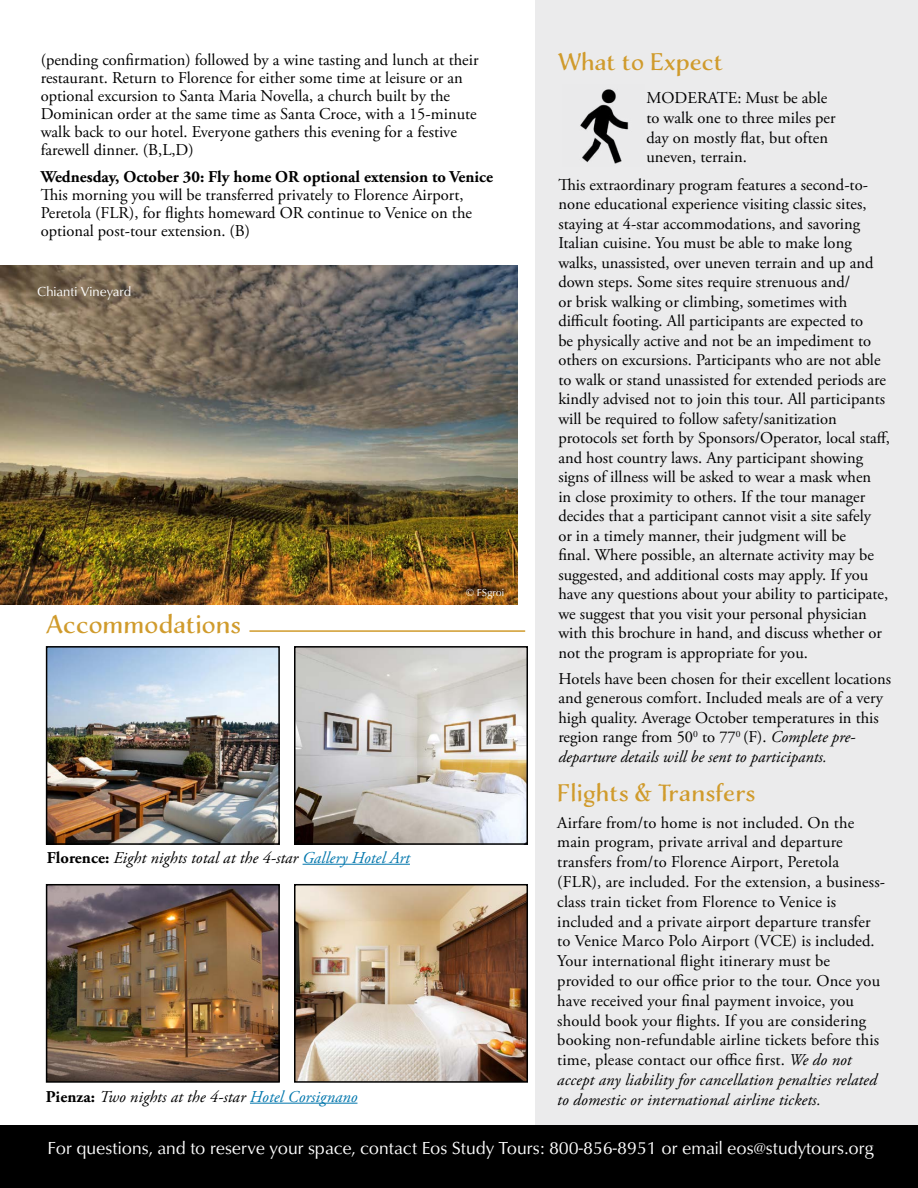
<style>
.page{position:relative;width:918px;height:1188px;background:#fff}
.page>*{position:absolute;margin:0;border:0;box-sizing:border-box;transform-origin:0 0}
.t1{font:25.5px "Adorn Roman";letter-spacing:.01em;color:#d09b2c}
.t2{font:24px "Adorn Roman";letter-spacing:.01em;color:#d09b2c}
.t3{font:18px "Classico URW";color:#fff}
.t4{font:16.5px/19.5px "Adobe Garamond Pro";color:#000}
.t5{font:italic 16.5px "Adobe Garamond Pro";letter-spacing:.005em;color:#000}
.t6{font:700 16.5px "Adobe Garamond Pro";color:#000}
.t7{font:13.5px "Classico URW";color:#fff}
.t8{font:10.5px "Classico URW";color:#fff}
.s1{font-weight:700;font-style:normal}
.s2{color:#0076ac}
.s3{font-style:italic}
</style>
<div class="page">
<div style="left:536px;top:0;width:382px;height:1126px;background:#ebebec"></div>
<div style="left:0;top:1126px;width:918px;height:62px;background:#000"></div>
<img style="left:580px;top:89px;width:49px;height:75px">
<img style="left:0;top:266px;width:518px;height:339px">
<img style="left:49px;top:649px;width:228px;height:193px">
<div style="left:46px;top:646px;width:234px;height:199px;border:2px solid #000"></div>
<img style="left:49px;top:887px;width:228px;height:193px">
<div style="left:46px;top:884px;width:234px;height:199px;border:2px solid #000"></div>
<img style="left:297px;top:649px;width:228px;height:193px">
<div style="left:294px;top:646px;width:234px;height:199px;border:2px solid #000"></div>
<img style="left:297px;top:887px;width:228px;height:193px">
<div style="left:294px;top:884px;width:234px;height:199px;border:2px solid #000"></div>
<hr style="left:303px;top:864px;width:107px;height:1px;background:#0076ac">
<hr style="left:250px;top:1103px;width:107px;height:1px;background:#0076ac">
<hr style="left:249px;top:630px;width:276px;height:2px;background:#d09b2c">
<p class="t4" style="left:41px;top:51px;width:439px;line-height:18px">(pending confirmation) followed by a wine tasting and lunch at their restaurant. Return to Florence for either some time at leisure or an optional excursion to Santa Maria Novella, a church built by the Dominican order at the same time as Santa Croce, with a 15-minute walk back to our hotel. Everyone gathers this evening for a festive farewell dinner. (B,L,D)</p>
<p class="t6" style="left:41px;top:167px;width:454px">Wednesday, October 30: Fly home OR optional extension to Venice</p>
<p class="t4" style="left:41px;top:186px;width:433px;line-height:18px">This morning you will be transferred privately to Florence Airport,<br>Peretola (FLR), for flights homeward OR continue to Venice on the optional post-tour extension. (B)</p>
<p class="t7" style="left:37px;top:281px;width:96px">Chianti Vineyard</p>
<h1 class="t1" style="left:46px;top:609px;width:196px">Accommodations</h1>
<p class="t8" style="left:466px;top:585px;width:40px">© FSgroi</p>
<p class="t5" style="left:47px;top:847px;width:365px"><span class="s1">Florence:</span> Eight nights total at the 4-star <span class="s2">Gallery Hotel Art</span></p>
<p class="t5" style="left:46px;top:1086px;width:313px"><span class="s1">Pienza:</span> Two nights at the 4-star <span class="s2">Hotel Corsignano</span></p>
<h2 class="t2" style="left:558px;top:47px;width:167px">What to Expect</h2>
<p class="t4" style="left:646px;top:88px;width:191px">MODERATE: Must be able to walk one to three miles per day on mostly flat, but often uneven, terrain.</p>
<p class="t4" style="left:558px;top:175px;width:333px">This extraordinary program features a second-to&shy;none educational experience visiting classic sites, staying at 4-star accommodations, and savoring Italian cuisine. You must be able to make long walks, unassisted, over uneven terrain and up and down steps. Some sites require strenuous and/<br>or brisk walking or climbing, sometimes with difficult footing. All participants are expected to<br>be physically active and not be an impediment to others on excursions. Participants who are not able to walk or stand unassisted for extended periods are kindly advised not to join this tour. All participants will be required to follow safety/sanitization protocols set forth by Sponsors/Operator, local staff, and host country laws. Any participant showing signs of illness will be asked to wear a mask when<br>in close proximity to others. If the tour manager decides that a participant cannot visit a site safely<br>or in a timely manner, their judgment will be<br>final. Where possible, an alternate activity may be suggested, and additional costs may apply. If you have any questions about your ability to participate, we suggest that you visit your personal physician with this brochure in hand, and discuss whether or not the program is appropriate for you.</p>
<p class="t4" style="left:558px;top:669px;width:334px">Hotels have been chosen for their excellent locations and generous comfort. Included meals are of a very high quality. Average October temperatures in this region range from 50<sup>0</sup> to 77<sup>0</sup> (F). <span class="s3">Complete pre&shy;departure details will be sent to participants.</span></p>
<h2 class="t2" style="left:557px;top:778px;width:200px">Flights &amp; Transfers</h2>
<p class="t4" style="left:557px;top:813px;width:329px">Airfare from/to home is not included. On the main program, private arrival and departure transfers from/to Florence Airport, Peretola (FLR), are included. For the extension, a business&shy;class train ticket from Florence to Venice is included and a private airport departure transfer to Venice Marco Polo Airport (VCE) is included.<br>Your international flight itinerary must be provided to our office prior to the tour. Once you have received your final payment invoice, you should book your flights. If you are considering booking non-refundable airline tickets before this time, please contact our office first. <span class="s3">We do not accept any liability for cancellation penalties related to domestic or international airline tickets.</span></p>
<p class="t3" style="left:47px;top:1134px;width:828px">For questions, and to reserve your space, contact Eos Study Tours: 800-856-8951 or email eos@studytours.org</p>
</div>
